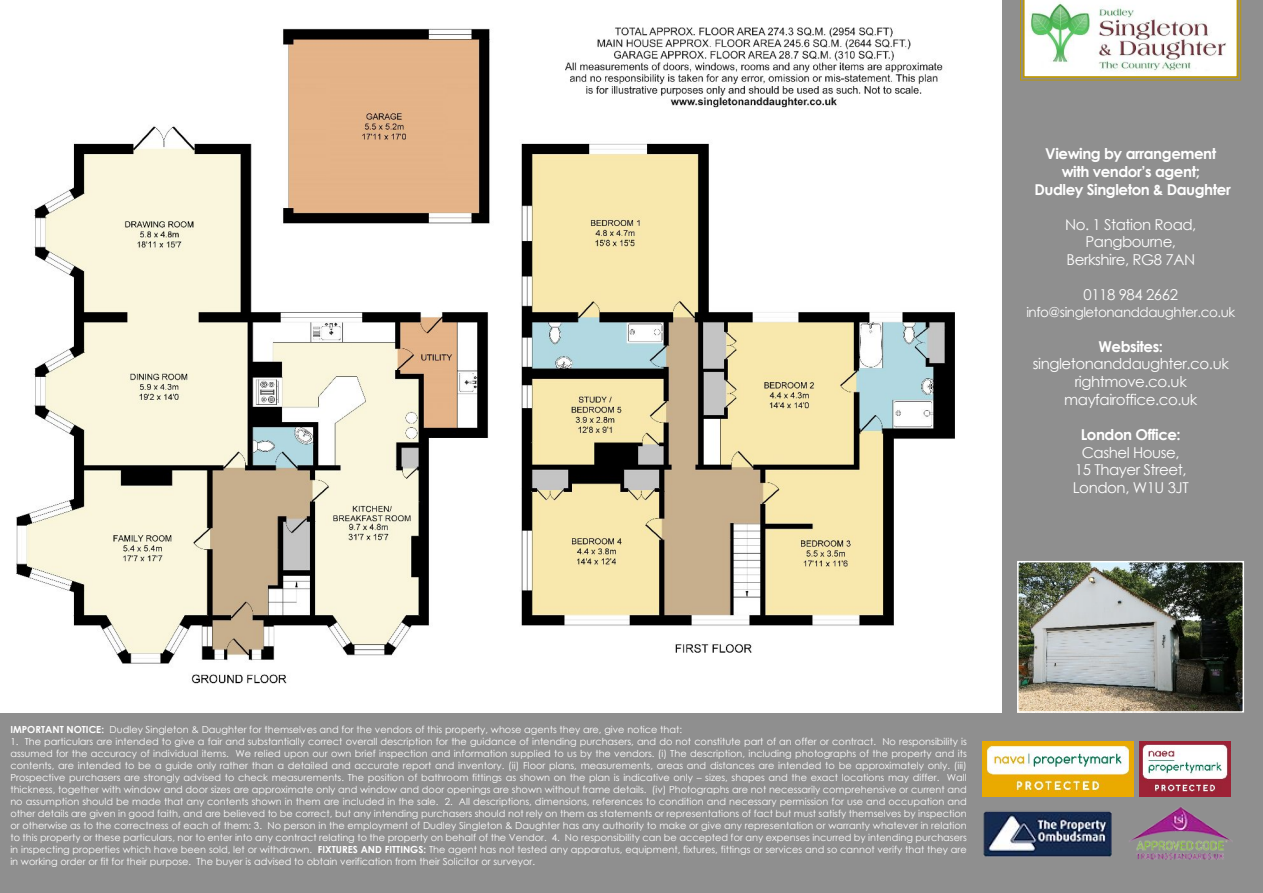
<style>
.page{position:relative;width:1263px;height:893px;background:#8f8f8f}
.page>*{position:absolute;margin:0;border:0;box-sizing:border-box;transform-origin:0 0}
.t1{font:15px/17.7px "Century Gothic";letter-spacing:-.03em;color:#fff;text-align:center}
.t2{font:700 15px/17.7px "Century Gothic";letter-spacing:-.03em;color:#fff;text-align:center}
.t3{font:13.5px "Century Gothic";letter-spacing:-.035em;color:#fff}
.t4{font:9.75px/12px "Century Gothic";color:#fff;text-align:justify}
.s1{font-weight:700}
</style>
<div class="page">
<svg style="left:1020px;top:0;width:221px;height:81px;background:#dee1d2"></svg>
<img style="left:1140px;top:741px;width:90px;height:55px">
<img style="left:982px;top:741px;width:151px;height:55px">
<img style="left:983px;top:806px;width:249px;height:54px">
<img style="left:0;top:0;width:1001px;height:713px">
<img style="left:1020px;top:564px;width:221px;height:146px">
<div style="left:1017px;top:561px;width:227px;height:152px;border:2px solid #fff"></div>
<h1 class="t2" style="left:1034px;top:147px;width:198px">Viewing by arrangement with vendor’s agent;<br>Dudley Singleton &amp; Daughter</h1>
<h1 class="t1" style="left:1065px;top:217px;width:133px">No. 1 Station Road,<br>Pangbourne,<br>Berkshire, RG8 7AN</h1>
<h1 class="t1" style="left:1083px;top:288px;width:96px">0118 984 2662</h1>
<h2 class="t3" style="left:1026px;top:307px;width:210px">info@singletonanddaughter.co.uk</h2>
<h1 class="t2" style="left:1098px;top:339px;width:66px">Websites:</h1>
<h1 class="t1" style="left:1033px;top:356px;width:198px">singletonanddaughter.co.uk rightmove.co.uk mayfairoffice.co.uk</h1>
<h1 class="t2" style="left:1081px;top:427px;width:102px">London Office:</h1>
<h1 class="t1" style="left:1073px;top:445px;width:117px">Cashel House,<br>15 Thayer Street,<br>London, W1U 3JT</h1>
<p class="t4" style="left:10px;top:724px;width:673px"><span class="s1">IMPORTANT NOTICE:</span> Dudley Singleton &amp; Daughter for themselves and for the vendors of this property, whose agents they are, give notice that:</p>
<p class="t4" style="left:10px;top:736px;width:958px">1. The particulars are intended to give a fair and substantially correct overall description for the guidance of intending purchasers, and do not constitute part of an offer or contract. No responsibility is assumed for the accuracy of individual items. We relied upon our own brief inspection and information supplied to us by the vendors. (i) The description, including photographs of the property and its contents, are intended to be a guide only rather than a detailed and accurate report and inventory. (ii) Floor plans, measurements, areas and distances are intended to be approximately only. (iii)<br>Prospective purchasers are strongly advised to check measurements. The position of bathroom fittings as shown on the plan is indicative only – sizes, shapes and the exact locations may differ. Wall thickness, together with window and door sizes are approximate only and window and door openings are shown without frame details. (iv) Photographs are not necessarily comprehensive or current and no assumption should be made that any contents shown in them are included in the sale. 2. All descriptions, dimensions, references to condition and necessary permission for use and occupation and other details are given in good faith, and are believed to be correct, but any intending purchasers should not rely on them as statements or representations of fact but must satisfy themselves by inspection or otherwise as to the correctness of each of them: 3. No person in the employment of Dudley Singleton &amp; Daughter has any authority to make or give any representation or warranty whatever in relation to this property or these particulars, nor to enter into any contract relating to the property on behalf of the Vendor. 4. No responsibility can be accepted for any expenses incurred by intending purchasers in inspecting properties which have been sold, let or withdrawn. <span class="s1">FIXTURES AND FITTINGS:</span> The agent has not tested any apparatus, equipment, fixtures, fittings or services and so cannot verify that they are in working order or fit for their purpose. The buyer is advised to obtain verification from their Solicitor or surveyor.</p>
</div>
